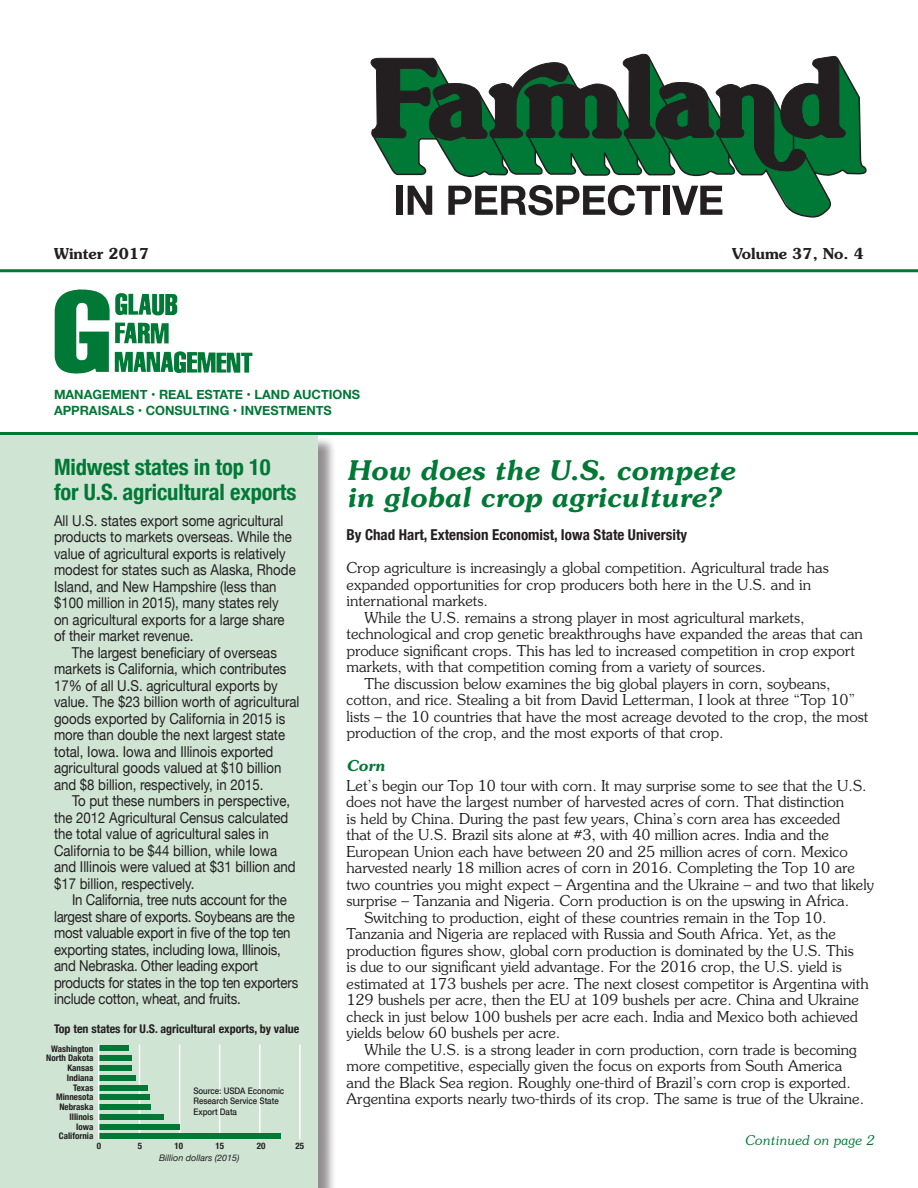
<style>
.page{position:relative;width:918px;height:1188px;background:#fff}
.page>*{position:absolute;margin:0;border:0;box-sizing:border-box;transform-origin:0 0}
.t1{font:italic 600 27px/27px "Souvenir";color:#007836}
.t2{font:700 condensed 22.5px/25.5px "Helvetica Neue";letter-spacing:-.005em;color:#007836}
.t3{font:300 15px "Souvenir";color:#231f20}
.t4{font:15px/16.5px "Helvetica Neue";color:#231f20;scale:.88 1}
.t5{font:700 condensed 15px "Helvetica Neue";color:#231f20}
.t6{font:600 15px "Souvenir";color:#231f20}
.t7{font:italic 600 15px "Souvenir";color:#007836}
.t8{font:italic 300 13.5px "Souvenir";color:#007836}
.t9{font:700 12.75px/16.5px "Helvetica Neue";color:#007836}
.t10{font:700 condensed 12px "Helvetica Neue";color:#231f20}
.t11{font:700 condensed 9px/9.8px "Helvetica Neue";color:#231f20;text-align:right}
.t12{font:500 9px/10.5px "Helvetica Neue";color:#231f20;scale:.88 1}
.t13{font:italic 9px "Helvetica Neue";color:#231f20}
</style>
<div class="page">
<div style="left:0;top:436px;width:337px;height:752px;background:#231f20;opacity:.5"></div>
<div style="left:0;top:434px;width:318px;height:754px;background:#d0e4d4"></div>
<hr style="left:139px;top:1045px;width:1px;height:94px;background:#fff">
<hr style="left:179px;top:1045px;width:1px;height:94px;background:#fff">
<hr style="left:219px;top:1045px;width:1px;height:94px;background:#fff">
<hr style="left:259px;top:1045px;width:2px;height:94px;background:#fff">
<hr style="left:299px;top:1045px;width:2px;height:94px;background:#fff">
<div style="left:99px;top:1046px;width:30px;height:6px;background:#007836"></div>
<div style="left:99px;top:1055px;width:32px;height:6px;background:#007836"></div>
<div style="left:99px;top:1065px;width:33px;height:6px;background:#007836"></div>
<div style="left:99px;top:1075px;width:37px;height:6px;background:#007836"></div>
<div style="left:99px;top:1085px;width:49px;height:6px;background:#007836"></div>
<div style="left:99px;top:1094px;width:51px;height:6px;background:#007836"></div>
<div style="left:99px;top:1104px;width:51px;height:6px;background:#007836"></div>
<div style="left:99px;top:1114px;width:65px;height:6px;background:#007836"></div>
<div style="left:99px;top:1124px;width:81px;height:6px;background:#007836"></div>
<div style="left:99px;top:1133px;width:182px;height:6px;background:#007836"></div>
<hr style="left:98px;top:1045px;width:1px;height:94px;background:#fff">
<hr style="left:0;top:269px;width:918px;height:3px;background:#007836">
<hr style="left:0;top:432px;width:918px;height:3px;background:#007836">
<svg style="left:846px;top:72px;width:21px;height:103px"></svg>
<svg style="left:371px;top:53px;width:475px;height:220px"></svg>
<img style="left:54px;top:289px;width:199px;height:85px">
<p class="t6" style="left:54px;top:244px;width:97px">Winter 2017</p>
<p class="t6" style="left:732px;top:244px;width:133px">Volume 37, No. 4</p>
<p class="t9" style="left:54px;top:386px;width:308px">MANAGEMENT • REAL ESTATE • LAND AUCTIONS<br>APPRAISALS • CONSULTING • INVESTMENTS</p>
<h2 class="t2" style="left:54px;top:452px;width:244px">Midwest states in top 10 for U.S. agricultural exports</h2>
<p class="t4" style="left:54px;top:513px;width:276px">All U.S. states export some agricultural products to markets overseas. While the value of agricultural exports is relatively modest for states such as Alaska, Rhode Island, and New Hampshire (less than $100 million in 2015), many states rely on agricultural exports for a large share of their market revenue.</p>
<p class="t4" style="left:54px;top:645px;width:280px;text-indent:18px">The largest beneficiary of overseas markets is California, which contributes 17% of all U.S. agricultural exports by value. The $23 billion worth of agricultural goods exported by California in 2015 is more than double the next largest state total, Iowa. Iowa and Illinois exported agricultural goods valued at $10 billion and $8 billion, respectively, in 2015.</p>
<p class="t4" style="left:54px;top:793px;width:276px;text-indent:18px">To put these numbers in perspective, the 2012 Agricultural Census calculated the total value of agricultural sales in California to be $44 billion, while Iowa and Illinois were valued at $31 billion and $17 billion, respectively.</p>
<p class="t4" style="left:54px;top:892px;width:279px;text-indent:18px">In California, tree nuts account for the largest share of exports. Soybeans are the most valuable export in five of the top ten exporting states, including Iowa, Illinois, and Nebraska. Other leading export products for states in the top ten exporters include cotton, wheat, and fruits.</p>
<p class="t10" style="left:54px;top:1019px;width:247px">Top ten states for U.S. agricultural exports, by value</p>
<p class="t11" style="left:46px;top:1043px;width:49px">Washington<br>North Dakota<br>Kansas<br>Indiana<br>Texas<br>Minnesota<br>Nebraska<br>Illinois<br>Iowa<br>California</p>
<p class="t11" style="left:97px;top:1140px;width:6px">0</p>
<p class="t11" style="left:138px;top:1140px;width:6px">5</p>
<p class="t11" style="left:175px;top:1140px;width:10px">10</p>
<p class="t11" style="left:216px;top:1140px;width:10px">15</p>
<p class="t11" style="left:257px;top:1140px;width:10px">20</p>
<p class="t11" style="left:296px;top:1140px;width:10px">25</p>
<p class="t13" style="left:159px;top:1151px;width:82px">Billion dollars (2015)</p>
<p class="t12" style="left:194px;top:1085px;width:105px">Source: USDA Economic<br>Research Service State<br>Export Data</p>
<h1 class="t1" style="left:346px;top:457px;width:390px">How does the U.S. compete in global crop agriculture?</h1>
<p class="t5" style="left:346px;top:522px;width:342px">By Chad Hart, Extension Economist, Iowa State University</p>
<p class="t3" style="left:346px;top:559px;width:484px">Crop agriculture is increasingly a global competition. Agricultural trade has</p>
<p class="t3" style="left:346px;top:575px;width:466px">expanded opportunities for crop producers both here in the U.S. and in</p>
<p class="t3" style="left:346px;top:592px;width:143px">international markets.</p>
<p class="t3" style="left:364px;top:608px;width:442px">While the U.S. remains a strong player in most agricultural markets,</p>
<p class="t3" style="left:346px;top:625px;width:518px">technological and crop genetic breakthroughs have expanded the areas that can</p>
<p class="t3" style="left:346px;top:641px;width:510px">produce significant crops. This has led to increased competition in crop export</p>
<p class="t3" style="left:346px;top:658px;width:421px">markets, with that competition coming from a variety of sources.</p>
<p class="t3" style="left:364px;top:674px;width:468px">The discussion below examines the big global players in corn, soybeans,</p>
<p class="t3" style="left:346px;top:691px;width:510px">cotton, and rice. Stealing a bit from David Letterman, I look at three “Top 10”</p>
<p class="t3" style="left:346px;top:707px;width:523px">lists – the 10 countries that have the most acreage devoted to the crop, the most</p>
<p class="t3" style="left:346px;top:724px;width:379px">production of the crop, and the most exports of that crop.</p>
<p class="t7" style="left:346px;top:756px;width:40px">Corn</p>
<p class="t3" style="left:346px;top:776px;width:522px">Let’s begin our Top 10 tour with corn. It may surprise some to see that the U.S.</p>
<p class="t3" style="left:346px;top:793px;width:499px">does not have the largest number of harvested acres of corn. That distinction</p>
<p class="t3" style="left:346px;top:809px;width:495px">is held by China. During the past few years, China’s corn area has exceeded</p>
<p class="t3" style="left:346px;top:826px;width:484px">that of the U.S. Brazil sits alone at #3, with 40 million acres. India and the</p>
<p class="t3" style="left:346px;top:842px;width:503px">European Union each have between 20 and 25 million acres of corn. Mexico</p>
<p class="t3" style="left:346px;top:859px;width:510px">harvested nearly 18 million acres of corn in 2016. Completing the Top 10 are</p>
<p class="t3" style="left:346px;top:875px;width:529px">two countries you might expect – Argentina and the Ukraine – and two that likely</p>
<p class="t3" style="left:346px;top:892px;width:504px">surprise – Tanzania and Nigeria. Corn production is on the upswing in Africa.</p>
<p class="t3" style="left:364px;top:908px;width:464px">Switching to production, eight of these countries remain in the Top 10.</p>
<p class="t3" style="left:346px;top:925px;width:491px">Tanzania and Nigeria are replaced with Russia and South Africa. Yet, as the</p>
<p class="t3" style="left:346px;top:941px;width:509px">production figures show, global corn production is dominated by the U.S. This</p>
<p class="t3" style="left:346px;top:958px;width:497px">is due to our significant yield advantage. For the 2016 crop, the U.S. yield is</p>
<p class="t3" style="left:346px;top:974px;width:524px">estimated at 173 bushels per acre. The next closest competitor is Argentina with</p>
<p class="t3" style="left:346px;top:991px;width:514px">129 bushels per acre, then the EU at 109 bushels per acre. China and Ukraine</p>
<p class="t3" style="left:346px;top:1007px;width:513px">check in just below 100 bushels per acre each. India and Mexico both achieved</p>
<p class="t3" style="left:346px;top:1024px;width:215px">yields below 60 bushels per acre.</p>
<p class="t3" style="left:364px;top:1040px;width:494px">While the U.S. is a strong leader in corn production, corn trade is becoming</p>
<p class="t3" style="left:346px;top:1057px;width:497px">more competitive, especially given the focus on exports from South America</p>
<p class="t3" style="left:346px;top:1073px;width:506px">and the Black Sea region. Roughly one-third of Brazil’s corn crop is exported.</p>
<p class="t3" style="left:346px;top:1090px;width:519px">Argentina exports nearly two-thirds of its crop. The same is true of the Ukraine.</p>
<p class="t8" style="left:745px;top:1132px;width:131px">Continued on page 2</p>
</div>
